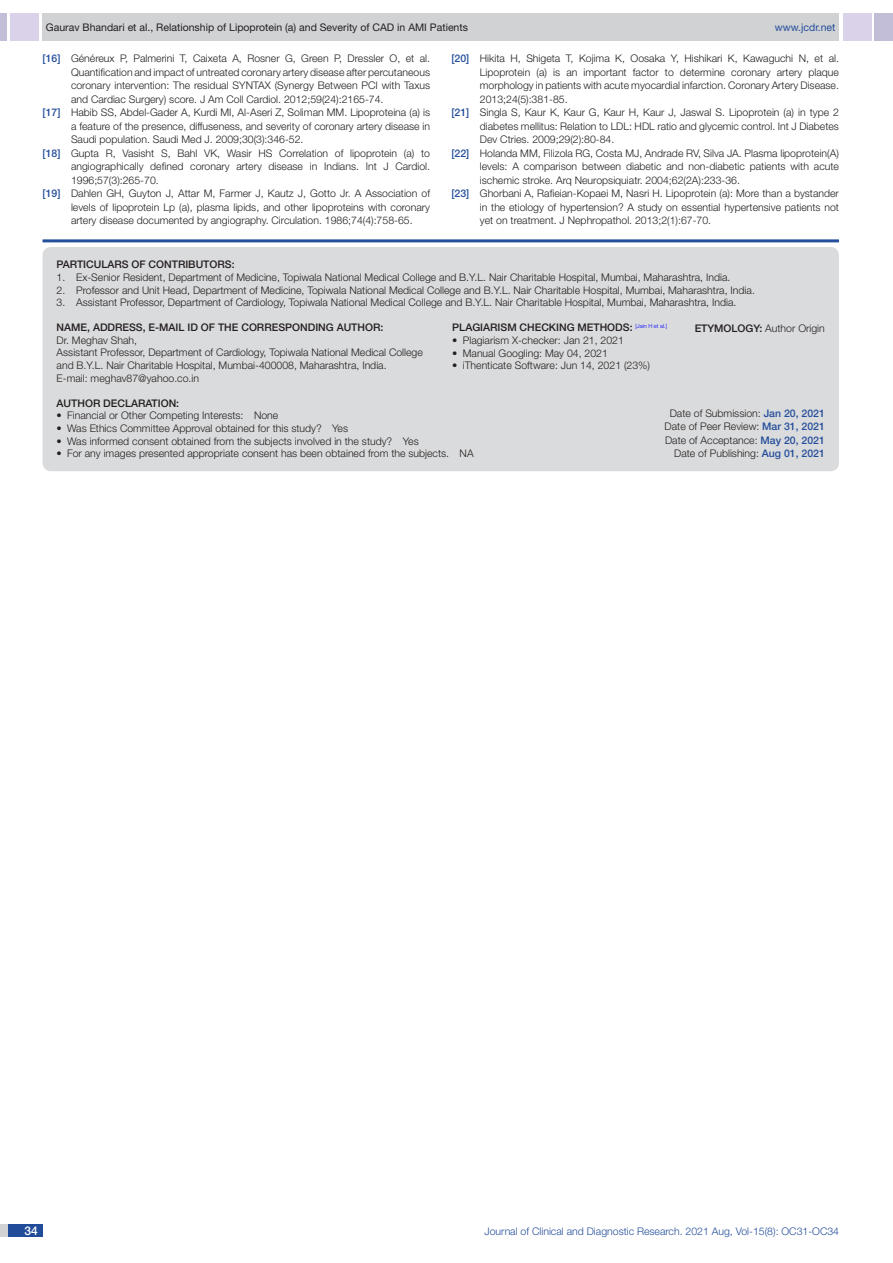
<style>
.page{position:relative;width:893px;height:1263px;background:#fff}
.page>*{position:absolute;margin:0;border:0;box-sizing:border-box;transform-origin:0 0}
.t1{font:500 12px "Helvetica Neue";color:#fff}
.Partic_Contri_Txt{font:300 10.5px/12.6px "Helvetica Neue";color:#231f20}
.Partic_Contri_Head{font:500 10.5px "Helvetica Neue";color:#231f20}
.tb_txt{font:300 10.5px "Helvetica Neue";color:#231f20}
.t2{font:10.5px "Helvetica Neue";color:#231f20}
.t3{font:300 10.5px "Helvetica Neue";color:#244e9b}
.Partic_Contri_Head-2{font:300 10.5px "Helvetica Neue";color:#231f20}
.t4{font:10.5px "Helvetica Neue";color:#244e9b}
.s1{font-weight:500;color:#244e9b}
.s2{font-weight:500}
</style>
<div class="page">
<div style="left:0;top:13px;width:7px;height:28px;background:#c2bed7"></div>
<div style="left:10px;top:13px;width:29px;height:28px;background:#d9d2e8"></div>
<div style="left:43px;top:13px;width:796px;height:28px;background:#d1d2d4"></div>
<div style="left:875px;top:13px;width:18px;height:28px;background:#c2bed7"></div>
<div style="left:843px;top:13px;width:29px;height:28px;background:#d9d2e8"></div>
<div style="left:0;top:1224px;width:43px;height:13px;background:#d1d2d4"></div>
<div style="left:8px;top:1224px;width:35px;height:13px;background:#214c99"></div>
<hr style="left:43px;top:239px;width:796px;height:3px;background:#244e9b">
<div style="left:43px;top:247px;width:796px;height:224px;background:#dadbdc;border-radius:9px"></div>
<p class="t2" style="left:46px;top:21px;width:424px">Gaurav Bhandari et al., Relationship of Lipoprotein (a) and Severity of CAD in AMI Patients</p>
<p class="t4" style="left:775px;top:21px;width:62px">www.jcdr.net</p>
<p class="Partic_Contri_Txt" style="left:43px;top:52px;width:389px"><span class="s1">[16]</span> Généreux P, Palmerini T, Caixeta A, Rosner G, Green P, Dressler O, et al.</p>
<p class="Partic_Contri_Txt" style="left:71px;top:66px;width:361px">Quantification and impact of untreated coronary artery disease after percutaneous</p>
<p class="Partic_Contri_Txt" style="left:71px;top:79px;width:361px">coronary intervention: The residual SYNTAX (Synergy Between PCI with Taxus</p>
<p class="Partic_Contri_Txt" style="left:71px;top:93px;width:314px">and Cardiac Surgery) score. J Am Coll Cardiol. 2012;59(24):2165-74.</p>
<p class="Partic_Contri_Txt" style="left:43px;top:106px;width:389px"><span class="s1">[17]</span> Habib SS, Abdel-Gader A, Kurdi MI, Al-Aseri Z, Soliman MM. Lipoproteina (a) is</p>
<p class="Partic_Contri_Txt" style="left:71px;top:120px;width:361px">a feature of the presence, diffuseness, and severity of coronary artery disease in</p>
<p class="Partic_Contri_Txt" style="left:71px;top:133px;width:234px">Saudi population. Saudi Med J. 2009;30(3):346-52.</p>
<p class="Partic_Contri_Txt" style="left:43px;top:147px;width:389px"><span class="s1">[18]</span> Gupta R, Vasisht S, Bahl VK, Wasir HS Correlation of lipoprotein (a) to</p>
<p class="Partic_Contri_Txt" style="left:71px;top:160px;width:361px">angiographically defined coronary artery disease in Indians. Int J Cardiol.</p>
<p class="Partic_Contri_Txt" style="left:71px;top:174px;width:89px">1996;57(3):265-70.</p>
<p class="Partic_Contri_Txt" style="left:43px;top:187px;width:389px"><span class="s1">[19]</span> Dahlen GH, Guyton J, Attar M, Farmer J, Kautz J, Gotto Jr. A Association of</p>
<p class="Partic_Contri_Txt" style="left:71px;top:201px;width:361px">levels of lipoprotein Lp (a), plasma lipids, and other lipoproteins with coronary</p>
<p class="Partic_Contri_Txt" style="left:71px;top:214px;width:343px">artery disease documented by angiography. Circulation. 1986;74(4):758-65.</p>
<p class="Partic_Contri_Txt" style="left:451px;top:52px;width:389px"><span class="s1">[20]</span> Hikita H, Shigeta T, Kojima K, Oosaka Y, Hishikari K, Kawaguchi N, et al.</p>
<p class="Partic_Contri_Txt" style="left:480px;top:66px;width:361px">Lipoprotein (a) is an important factor to determine coronary artery plaque</p>
<p class="Partic_Contri_Txt" style="left:480px;top:79px;width:361px">morphology in patients with acute myocardial infarction. Coronary Artery Disease.</p>
<p class="Partic_Contri_Txt" style="left:480px;top:93px;width:89px">2013;24(5):381-85.</p>
<p class="Partic_Contri_Txt" style="left:451px;top:106px;width:389px"><span class="s1">[21]</span> Singla S, Kaur K, Kaur G, Kaur H, Kaur J, Jaswal S. Lipoprotein (a) in type 2</p>
<p class="Partic_Contri_Txt" style="left:480px;top:120px;width:361px">diabetes mellitus: Relation to LDL: HDL ratio and glycemic control. Int J Diabetes</p>
<p class="Partic_Contri_Txt" style="left:480px;top:133px;width:136px">Dev Ctries. 2009;29(2):80-84.</p>
<p class="Partic_Contri_Txt" style="left:451px;top:147px;width:389px"><span class="s1">[22]</span> Holanda MM, Filizola RG, Costa MJ, Andrade RV, Silva JA. Plasma lipoprotein(A)</p>
<p class="Partic_Contri_Txt" style="left:480px;top:160px;width:361px">levels: A comparison between diabetic and non-diabetic patients with acute</p>
<p class="Partic_Contri_Txt" style="left:480px;top:174px;width:262px">ischemic stroke. Arq Neuropsiquiatr. 2004;62(2A):233-36.</p>
<p class="Partic_Contri_Txt" style="left:451px;top:187px;width:389px"><span class="s1">[23]</span> Ghorbani A, Rafieian-Kopaei M, Nasri H. Lipoprotein (a): More than a bystander</p>
<p class="Partic_Contri_Txt" style="left:480px;top:201px;width:361px">in the etiology of hypertension? A study on essential hypertensive patients not</p>
<p class="Partic_Contri_Txt" style="left:480px;top:214px;width:233px">yet on treatment. J Nephropathol. 2013;2(1):67-70.</p>
<p class="Partic_Contri_Head" style="left:57px;top:258px;width:179px">PARTICULARS OF CONTRI BUTORS:</p>
<p class="Partic_Contri_Txt" style="left:57px;top:271px;width:675px">1. Ex-Senior Resident, Department of Medicine, Topiwala National Medical College and B.Y.L. Nair Charitable Hospital, Mumbai, Maharashtra, India.</p>
<p class="Partic_Contri_Txt" style="left:57px;top:283px;width:700px">2. Professor and Unit Head, Department of Medicine, Topiwala National Medical College and B.Y.L. Nair Charitable Hospital, Mumbai, Maharashtra, India.</p>
<p class="Partic_Contri_Txt" style="left:57px;top:296px;width:681px">3. Assistant Professor, Department of Cardiology, Topiwala National Medical College and B.Y.L. Nair Charitable Hospital, Mumbai, Maharashtra, India.</p>
<p class="Partic_Contri_Head" style="left:452px;top:321px;width:34px">PLAGIARI</p>
<p class="Partic_Contri_Head" style="left:501px;top:321px;width:168px">SM CHECKING METHODS: <sup>[Jain</sup> <sup>H</sup> <sup>et</sup> <sup>al.]</sup></p>
<p class="tb_txt" style="left:452px;top:334px;width:173px">• Plagiarism X-checker: Jan 21, 2021</p>
<p class="tb_txt" style="left:452px;top:346px;width:157px">• Manual Googling: May 04, 2021</p>
<p class="tb_txt" style="left:452px;top:359px;width:199px">• iThenticate Software: Jun 14, 2021 (23%)</p>
<p class="Partic_Contri_Head" style="left:57px;top:321px;width:45px">NAME, ADDRE</p>
<p class="Partic_Contri_Head" style="left:129px;top:321px;width:136px">SS, E-MAI L ID OF THE CORRE</p>
<p class="Partic_Contri_Head" style="left:278px;top:321px;width:29px">SPONDIN</p>
<p class="Partic_Contri_Head" style="left:326px;top:321px;width:59px">G AUTHOR:</p>
<p class="Partic_Contri_Head" style="left:695px;top:322px;width:29px">ETYMOLOG</p>
<p class="Partic_Contri_Head-2" style="left:754px;top:322px;width:73px"><span class="s2">Y:</span> Author Origin</p>
<p class="Partic_Contri_Txt" style="left:57px;top:334px;width:82px">Dr. Meghav Shah,</p>
<p class="Partic_Contri_Txt" style="left:57px;top:346px;width:368px">Assistant Professor, Department of Cardiology, Topiwala National Medical College and B.Y.L. Nair Charitable Hospital, Mumbai-400008, Maharashtra, India.</p>
<p class="Partic_Contri_Txt" style="left:57px;top:371px;width:144px">E-mail: meghav87@yahoo.co.in</p>
<p class="Partic_Contri_Txt" style="left:670px;top:406px;width:157px">Date of Submission: <span class="s1">JAN 20, 2021</span></p>
<p class="Partic_Contri_Txt" style="left:665px;top:420px;width:162px">Date of Peer Review: <span class="s1">MAR 31, 2021</span></p>
<p class="Partic_Contri_Txt" style="left:665px;top:433px;width:161px">Date of Acceptance: <span class="s1">MAY 20, 2021</span></p>
<p class="Partic_Contri_Txt" style="left:674px;top:447px;width:152px">Date of Publishing: <span class="s1">AUG 01, 2021</span></p>
<p class="Partic_Contri_Head" style="left:57px;top:397px;width:124px">AUTHO R DECLARATION:</p>
<p class="Partic_Contri_Txt" style="left:57px;top:409px;width:223px">• Financial or Other Competing Interests: None</p>
<p class="Partic_Contri_Txt" style="left:57px;top:422px;width:293px">• Was Ethics Committee Approval obtained for this study? Yes</p>
<p class="Partic_Contri_Txt" style="left:57px;top:434px;width:364px">• Was informed consent obtained from the subjects involved in the study? Yes</p>
<p class="Partic_Contri_Txt" style="left:57px;top:447px;width:418px">• For any images presented appropriate consent has been obtained from the subjects. NA</p>
<p class="t1" style="left:24px;top:1223px;width:15px">34</p>
<p class="t3" style="left:484px;top:1225px;width:356px">Journal of Clinical and Diagnostic Research. 2021 Aug, Vol-15(8): OC31-OC34</p>
</div>
